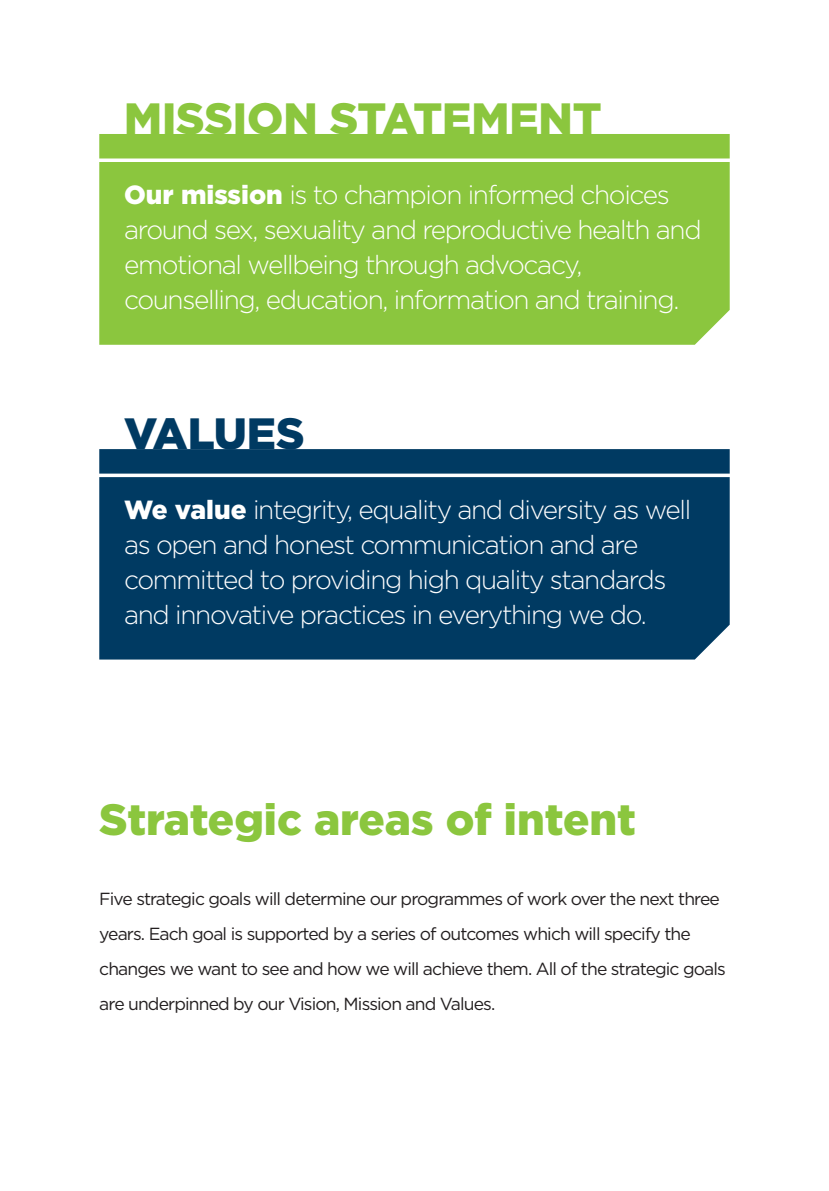
<style>
.page{position:relative;width:829px;height:1191px;background:#fff}
.page>*{position:absolute;margin:0;border:0;box-sizing:border-box;transform-origin:0 0}
.t1{font:900 43.75px "Gotham";color:#8bc63e}
.t2{font:900 43.75px "Gotham";color:#003a62}
.t3{font:300 26.25px/35px "Gotham";letter-spacing:-.05em;color:#fff}
.t4{font:17.5px/35px "Gotham";letter-spacing:-.05em;color:#231f20}
.s1{font-weight:900}
</style>
<div class="page">
<div style="left:99px;top:134px;width:630px;height:211px;background:#8bc63e"></div>
<div style="left:99px;top:449px;width:630px;height:210px;background:#003a62"></div>
<svg style="left:99px;top:158px;width:631px;height:4px"></svg>
<svg style="left:99px;top:473px;width:631px;height:4px"></svg>
<h1 class="t1" style="left:124px;top:94px;width:479px">MISSION STATEMENT</h1>
<p class="t3" style="left:124px;top:178px;width:579px"><span class="s1">Our mission</span> is to champion informed choices around sex, sexuality and reproductive health and emotional wellbeing through advocacy, counselling, education, information and training.</p>
<h1 class="t2" style="left:124px;top:409px;width:182px">VALUES</h1>
<p class="t3" style="left:124px;top:493px;width:568px"><span class="s1">We value</span> integrity, equality and diversity as well as open and honest communication and are committed to providing high quality standards and innovative practices in everything we do.</p>
<h1 class="t1" style="left:99px;top:794px;width:538px">Strategic areas of intent</h1>
<p class="t4" style="left:99px;top:881px;width:628px">Five strategic goals will determine our programmes of work over the next three years. Each goal is supported by a series of outcomes which will specify the changes we want to see and how we will achieve them. All of the strategic goals are underpinned by our Vision, Mission and Values.</p>
</div>
